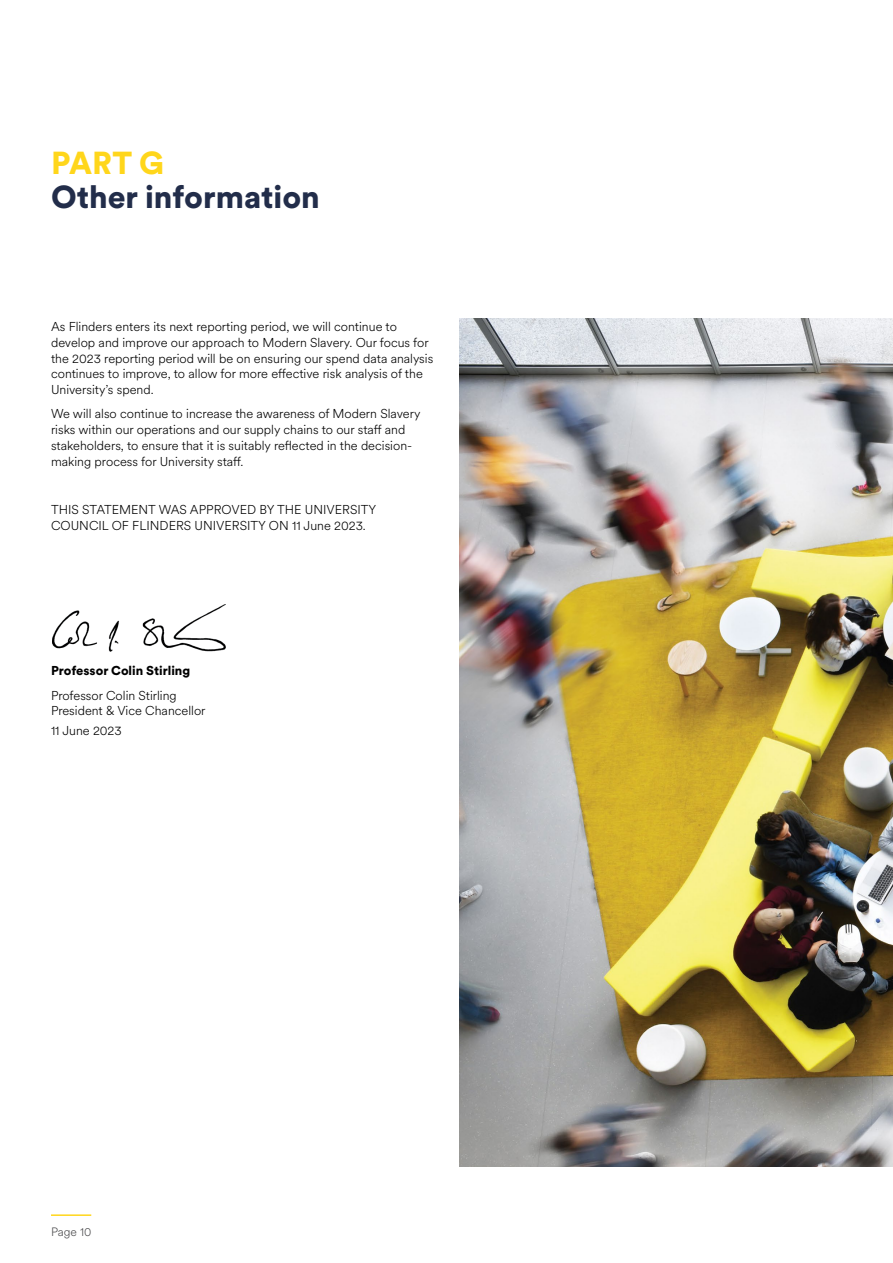
<style>
.page{position:relative;width:893px;height:1263px;background:#fff}
.page>*{position:absolute;margin:0;border:0;box-sizing:border-box;transform-origin:0 0}
.t1{font:900 31.5px "Circular XX";color:#222d4a}
.t2{font:900 31.5px "Circular XX";color:#ffd61b}
.t3{font:300 12.75px/15.8px "Circular XX";color:#000}
.t4{font:900 12.75px "Circular XX";color:#000}
.t5{font:300 12px "Circular XX";color:#4d4d4f}
</style>
<div class="page">
<img style="left:459px;top:319px;width:434px;height:847px">
<img style="left:53px;top:604px;width:172px;height:48px">
<hr style="left:51px;top:1214px;width:40px;height:2px;background:#ffd61b">
<h1 class="t2" style="left:51px;top:141px;width:114px">PART G</h1>
<h1 class="t1" style="left:51px;top:175px;width:270px">Other information</h1>
<p class="t3" style="left:51px;top:318px;width:384px">As Flinders enters its next reporting period, we will continue to develop and improve our approach to Modern Slavery. Our focus for the 2023 reporting period will be on ensuring our spend data analysis continues to improve, to allow for more effective risk analysis of the University’s spend.</p>
<p class="t3" style="left:51px;top:405px;width:371px">We will also continue to increase the awareness of Modern Slavery risks within our operations and our supply chains to our staff and stakeholders, to ensure that it is suitably reflected in the decision&shy;making process for University staff.</p>
<p class="t3" style="left:51px;top:501px;width:327px">THIS STATEMENT WAS APPROVED BY THE UNIVERSITY<br>COUNCIL OF FLINDERS UNIVERSITY ON 11 June 2023.</p>
<p class="t4" style="left:51px;top:662px;width:141px">Professor Colin Stirling</p>
<p class="t3" style="left:51px;top:687px;width:156px">Professor Colin Stirling<br>President &amp; Vice Chancellor</p>
<p class="t3" style="left:51px;top:722px;width:72px">11 June 2023</p>
<p class="t5" style="left:51px;top:1224px;width:42px">Page 10</p>
</div>
